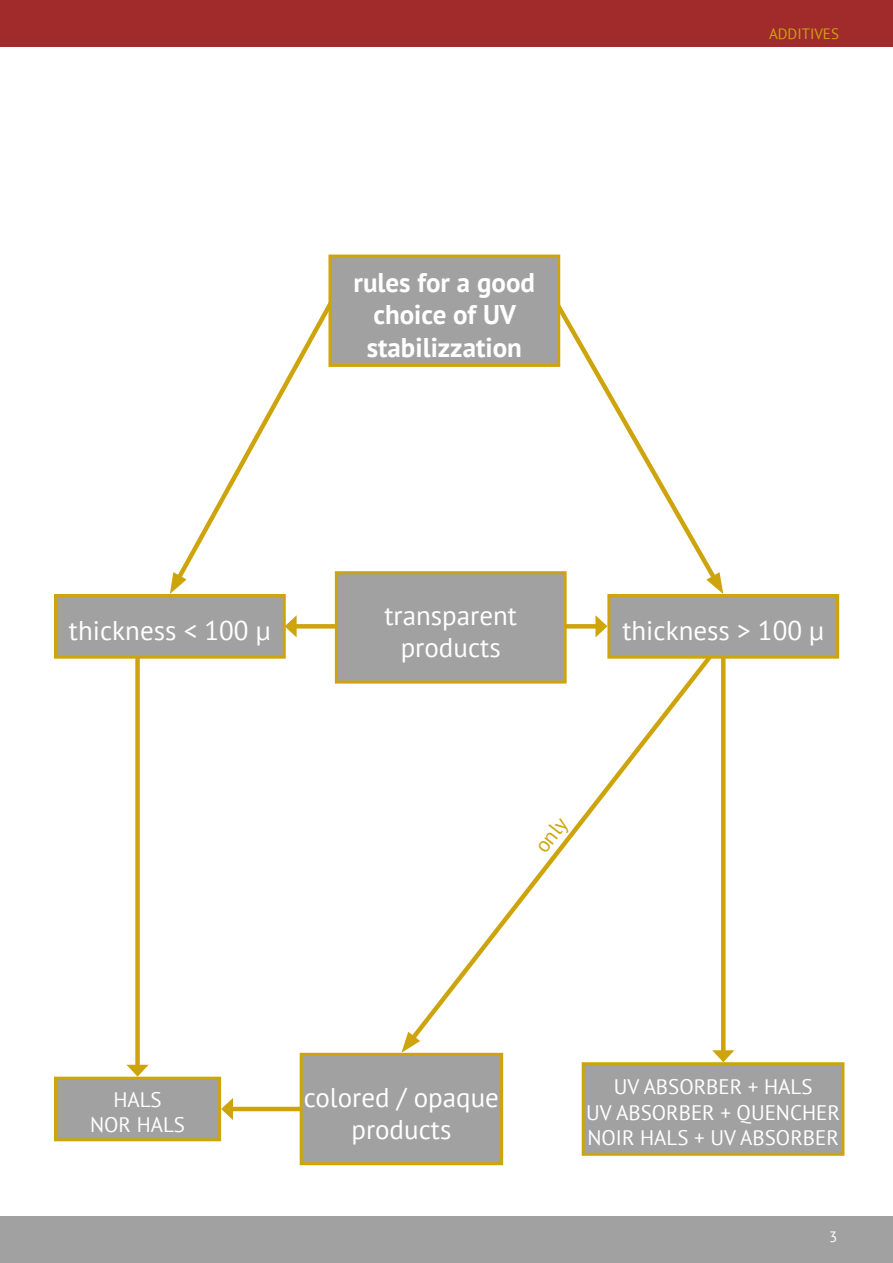
<style>
.page{position:relative;width:893px;height:1263px;background:#fff}
.page>*{position:absolute;margin:0;border:0;box-sizing:border-box;transform-origin:0 0}
.t1{font:27px/32.4px "PT Sans";color:#fff;text-align:center}
.t2{font:700 27px/32.4px "PT Sans";color:#fff;text-align:center}
.t3{font:21px/25.2px "PT Sans";color:#fff;text-align:center}
.t4{font:21px "PT Sans";color:#cea40c}
.t5{font:15px "PT Sans";color:#cea40c}
.t6{font:15px "PT Sans";color:#fff}
</style>
<div class="page">
<div style="left:0;top:0;width:893px;height:47px;background:#a12a2a"></div>
<div style="left:0;top:1216px;width:893px;height:47px;background:#a1a1a1"></div>
<svg style="left:179px;top:303px;width:156px;height:286px"></svg>
<svg style="left:170px;top:572px;width:17px;height:22px"></svg>
<svg style="left:408px;top:659px;width:303px;height:374px"></svg>
<svg style="left:401px;top:1032px;width:19px;height:21px"></svg>
<svg style="left:560px;top:293px;width:154px;height:279px"></svg>
<svg style="left:706px;top:572px;width:17px;height:22px"></svg>
<div style="left:301px;top:1054px;width:201px;height:110px;background:#a1a1a1"></div>
<div style="left:300px;top:1053px;width:203px;height:112px;border:3px solid #cea40c"></div>
<div style="left:56px;top:1078px;width:164px;height:62px;background:#a1a1a1"></div>
<div style="left:54px;top:1077px;width:167px;height:64px;border:3px solid #cea40c"></div>
<div style="left:583px;top:1064px;width:260px;height:90px;background:#a1a1a1"></div>
<div style="left:582px;top:1062px;width:262px;height:94px;border:3px solid #cea40c"></div>
<div style="left:330px;top:256px;width:229px;height:109px;background:#a1a1a1"></div>
<div style="left:328px;top:255px;width:232px;height:112px;border:3px solid #cea40c"></div>
<div style="left:292px;top:624px;width:46px;height:5px;background:#cea40c"></div>
<svg style="left:286px;top:615px;width:11px;height:22px"></svg>
<hr style="left:229px;top:1107px;width:72px;height:4px;background:#cea40c">
<svg style="left:221px;top:1098px;width:12px;height:22px"></svg>
<div style="left:564px;top:624px;width:36px;height:5px;background:#cea40c"></div>
<svg style="left:595px;top:615px;width:12px;height:22px"></svg>
<div style="left:336px;top:573px;width:229px;height:109px;background:#a1a1a1"></div>
<div style="left:335px;top:571px;width:232px;height:113px;border:3px solid #cea40c"></div>
<hr style="left:721px;top:652px;width:4px;height:402px;background:#cea40c">
<svg style="left:712px;top:1050px;width:22px;height:12px"></svg>
<div style="left:135px;top:652px;width:5px;height:417px;background:#cea40c"></div>
<svg style="left:126px;top:1065px;width:23px;height:12px"></svg>
<div style="left:609px;top:595px;width:229px;height:62px;background:#a1a1a1"></div>
<div style="left:607px;top:594px;width:232px;height:65px;border:3px solid #cea40c"></div>
<div style="left:56px;top:595px;width:228px;height:62px;background:#a1a1a1"></div>
<div style="left:54px;top:594px;width:232px;height:65px;border:3px solid #cea40c"></div>
<p class="t2" style="left:354px;top:266px;width:183px">rules for a good choice of UV stabilizzation</p>
<p class="t5" style="left:769px;top:24px;width:71px">ADDITIVES</p>
<p class="t1" style="left:69px;top:614px;width:203px">thickness &lt; 100 µ</p>
<p class="t1" style="left:384px;top:599px;width:134px">transparent products</p>
<p class="t1" style="left:622px;top:614px;width:203px">thickness &gt; 100 µ</p>
<p class="t4" style="left:529px;top:841px;width:40px;rotate:-52deg">only</p>
<p class="t3" style="left:90px;top:1086px;width:97px">HALS<br>NOR HALS</p>
<p class="t1" style="left:304px;top:1080px;width:197px">colored / opaque products</p>
<p class="t3" style="left:586px;top:1074px;width:255px">UV ABSORBER + HALS<br>UV ABSORBER + QUENCHER<br>NOIR HALS + UV ABSORBER</p>
<p class="t6" style="left:829px;top:1227px;width:10px">3</p>
</div>
